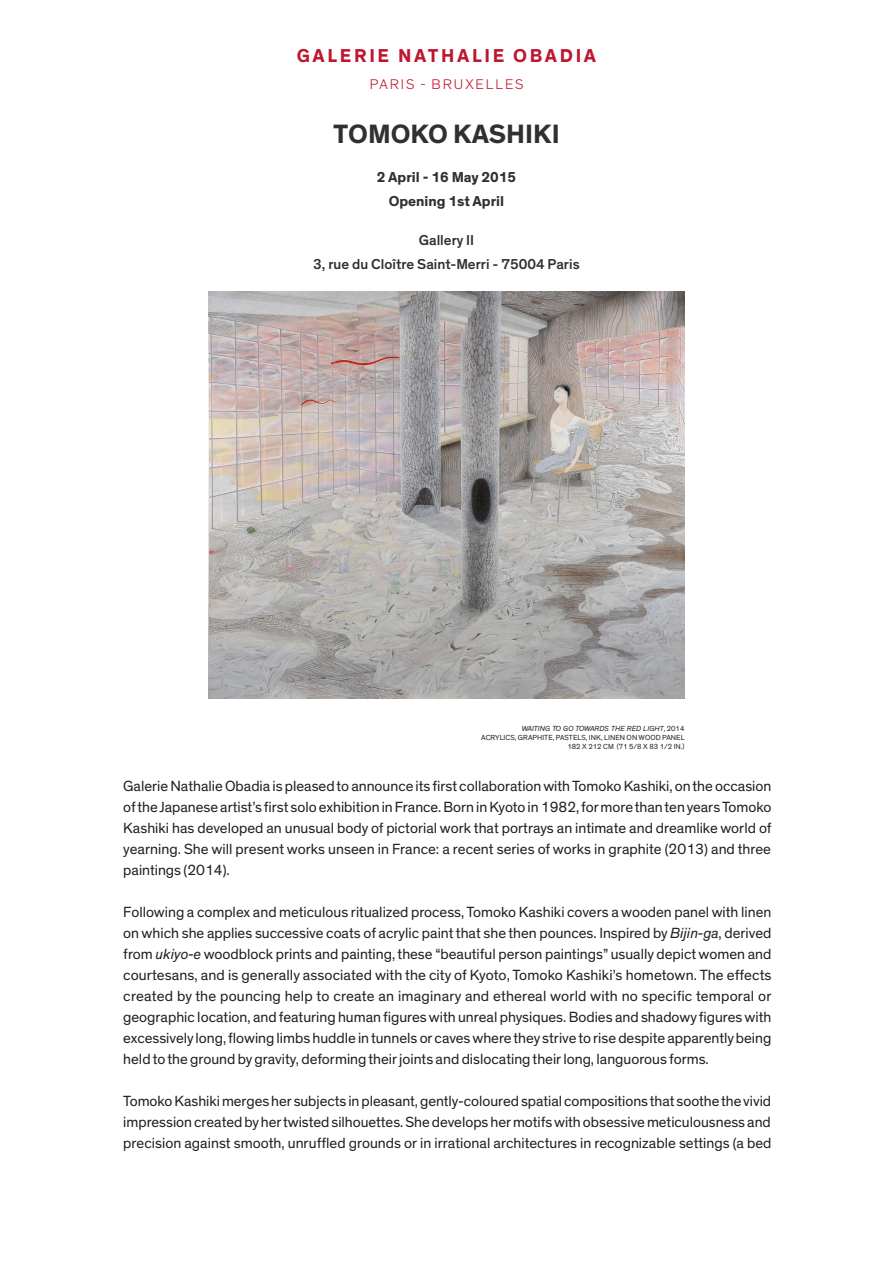
<style>
.page{position:relative;width:893px;height:1263px;background:#fff}
.page>*{position:absolute;margin:0;border:0;box-sizing:border-box;transform-origin:0 0}
.t1{font:700 27px "Theinhardt";color:#312f30}
.t2{font:700 19.05px "Theinhardt";letter-spacing:.14em;color:#bf162f}
.expos{font:15px/21px "Theinhardt";color:#231f20;text-align:justify}
.t3{font:500 14.7px/24px "Theinhardt";color:#312f30;text-align:center}
.t4{font:700 14.7px "Theinhardt";color:#312f30}
.t5{font:300 14.25px "Theinhardt";letter-spacing:.14em;color:#bf162f}
.t6{font:7.5px "Theinhardt";letter-spacing:.01em;color:#231f20}
.t7{font:italic 7.5px "Theinhardt";letter-spacing:.015em;color:#231f20}
.s1{font-style:normal}
.s2{font-style:italic}
</style>
<div class="page">
<img style="left:209px;top:292px;width:475px;height:406px">
<p class="t2" style="left:297px;top:44px;width:301px">GALERIE NATHALIE OBADIA</p>
<p class="t5" style="left:370px;top:76px;width:155px">PARIS - BRUXELLES</p>
<p class="t1" style="left:333px;top:117px;width:228px">TOMOKO KASHIKI</p>
<p class="t4" style="left:377px;top:168px;width:141px">2 April - 16 May 2015</p>
<p class="t4" style="left:389px;top:192px;width:117px">Opening 1st April</p>
<p class="t3" style="left:313px;top:228px;width:268px">Gallery II<br>3, rue du Cloître Saint-Merri - 75004 Paris</p>
<p class="t7" style="left:522px;top:724px;width:164px">WAITING TO GO TOWARDS THE RED LIGHT<span class="s1">, 2014</span></p>
<p class="t6" style="left:481px;top:733px;width:205px">ACRYLICS, GRAPHITE, PASTELS, INK, LINEN ON WOOD PANEL</p>
<p class="t6" style="left:567px;top:742px;width:119px">182 X 212 CM (71 5/8 X 83 1/2 IN.)</p>
<p class="expos" style="left:123px;top:776px;width:650px">Galerie Nathalie Obadia is pleased to announce its first collaboration with Tomoko Kashiki, on the occasion of the Japanese artist’s first solo exhibition in France. Born in Kyoto in 1982, for more than ten years Tomoko Kashiki has developed an unusual body of pictorial work that portrays an intimate and dreamlike world of yearning. She will present works unseen in France: a recent series of works in graphite (2013) and three paintings (2014).</p>
<p class="expos" style="left:123px;top:902px;width:650px">Following a complex and meticulous ritualized process, Tomoko Kashiki covers a wooden panel with linen on which she applies successive coats of acrylic paint that she then pounces. Inspired by <span class="s2">Bijin-ga</span>, derived from <span class="s2">ukiyo-e</span> woodblock prints and painting, these “beautiful person paintings” usually depict women and courtesans, and is generally associated with the city of Kyoto, Tomoko Kashiki’s hometown. The effects created by the pouncing help to create an imaginary and ethereal world with no specific temporal or geographic location, and featuring human figures with unreal physiques. Bodies and shadowy figures with excessively long, flowing limbs huddle in tunnels or caves where they strive to rise despite apparently being held to the ground by gravity, deforming their joints and dislocating their long, languorous forms.</p>
<p class="expos" style="left:123px;top:1091px;width:650px">Tomoko Kashiki merges her subjects in pleasant, gently-coloured spatial compositions that soothe the vivid impression created by her twisted silhouettes. She develops her motifs with obsessive meticulousness and precision against smooth, unruffled grounds or in irrational architectures in recognizable settings (a bed</p>
</div>
